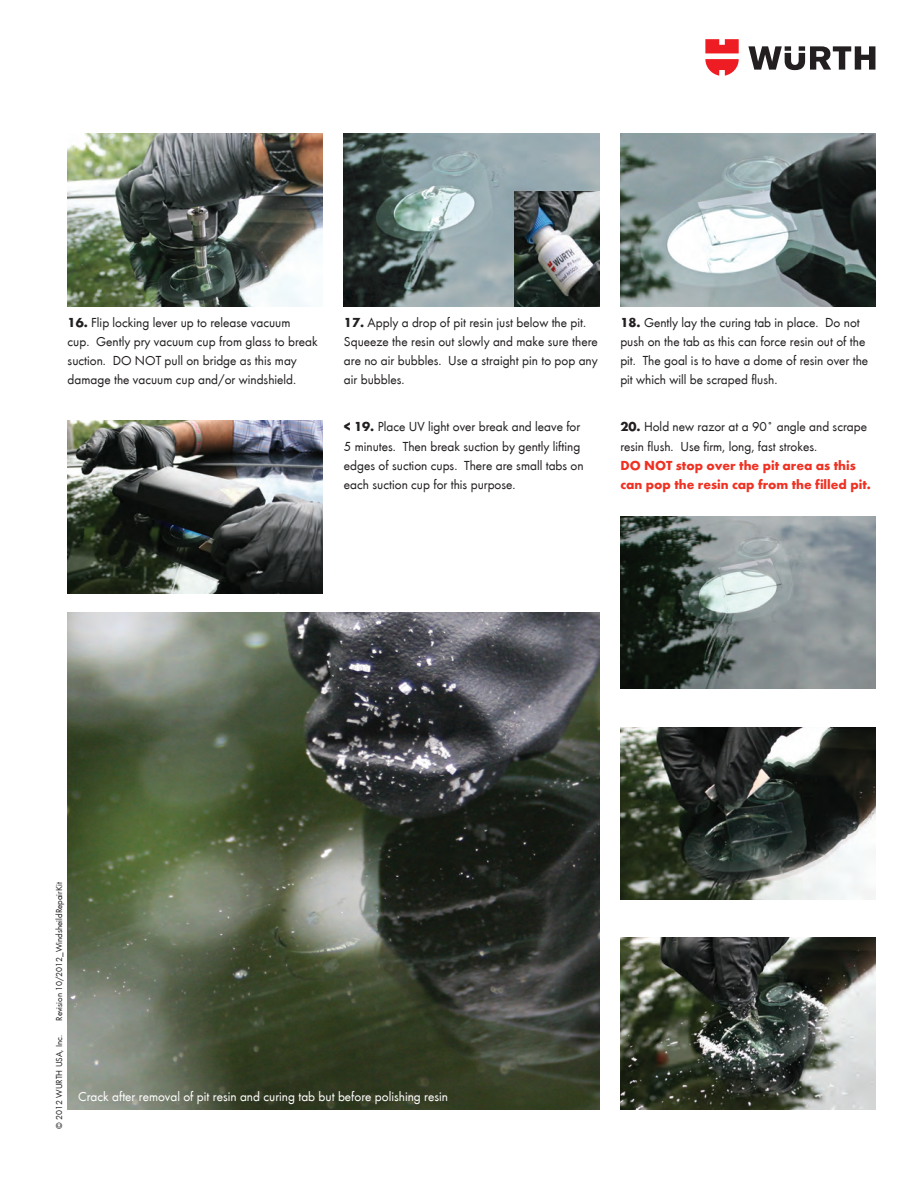
<style>
.page{position:relative;width:918px;height:1188px;background:#fff}
.page>*{position:absolute;margin:0;border:0;box-sizing:border-box;transform-origin:0 0}
.t1{font:13.5px/19.2px "Wuerth";color:#231f20}
.t2{font:700 13.5px/19.2px "Wuerth";color:#ef3122}
.t3{font:13.5px "Wuerth";color:#fff}
.t4{font:9px "Wuerth";color:#231f20}
.s1{font-weight:700}
</style>
<div class="page">
<svg style="left:748px;top:46px;width:127px;height:24px"></svg>
<svg style="left:705px;top:39px;width:34px;height:37px"></svg>
<img style="left:68px;top:421px;width:255px;height:172px">
<img style="left:68px;top:612px;width:531px;height:498px">
<img style="left:620px;top:938px;width:255px;height:172px">
<img style="left:620px;top:517px;width:255px;height:172px">
<img style="left:620px;top:727px;width:255px;height:172px">
<img style="left:344px;top:134px;width:255px;height:172px">
<img style="left:620px;top:134px;width:255px;height:172px">
<img style="left:68px;top:134px;width:255px;height:172px">
<img style="left:514px;top:191px;width:85px;height:115px">
<p class="t1" style="left:68px;top:312px;width:252px"><span class="s1">16.</span> Flip locking lever up to release vacuum<br>cup. Gently pry vacuum cup from glass to break suction. DO NOT pull on bridge as this may damage the vacuum cup and/or windshield.</p>
<p class="t1" style="left:344px;top:312px;width:255px"><span class="s1">17.</span> Apply a drop of pit resin just below the pit.<br>Squeeze the resin out slowly and make sure there are no air bubbles. Use a straight pin to pop any air bubbles.</p>
<p class="t1" style="left:344px;top:417px;width:241px"><span class="s1">&lt; 19.</span> Place UV light over break and leave for 5 minutes. Then break suction by gently lifting edges of suction cups. There are small tabs on each suction cup for this purpose.</p>
<p class="t1" style="left:620px;top:312px;width:249px"><span class="s1">18.</span> Gently lay the curing tab in place. Do not push on the tab as this can force resin out of the pit. The goal is to have a dome of resin over the pit which will be scraped flush.</p>
<p class="t1" style="left:620px;top:417px;width:248px"><span class="s1">20.</span> Hold new razor at a 90˚ angle and scrape resin flush. Use firm, long, fast strokes.</p>
<p class="t2" style="left:620px;top:455px;width:252px">DO NOT stop over the pit area as this can pop the resin cap from the filled pit.</p>
<p class="t4" style="left:53px;top:1021px;width:140px;rotate:-90deg">Revision 10/2012_WindsheildRepairKit</p>
<p class="t4" style="left:53px;top:1129px;width:95px;rotate:-90deg">© 2012 WURTH USA, Inc.</p>
<p class="t3" style="left:78px;top:1087px;width:371px">Crack after removal of pit resin and curing tab but before polishing resin</p>
</div>
